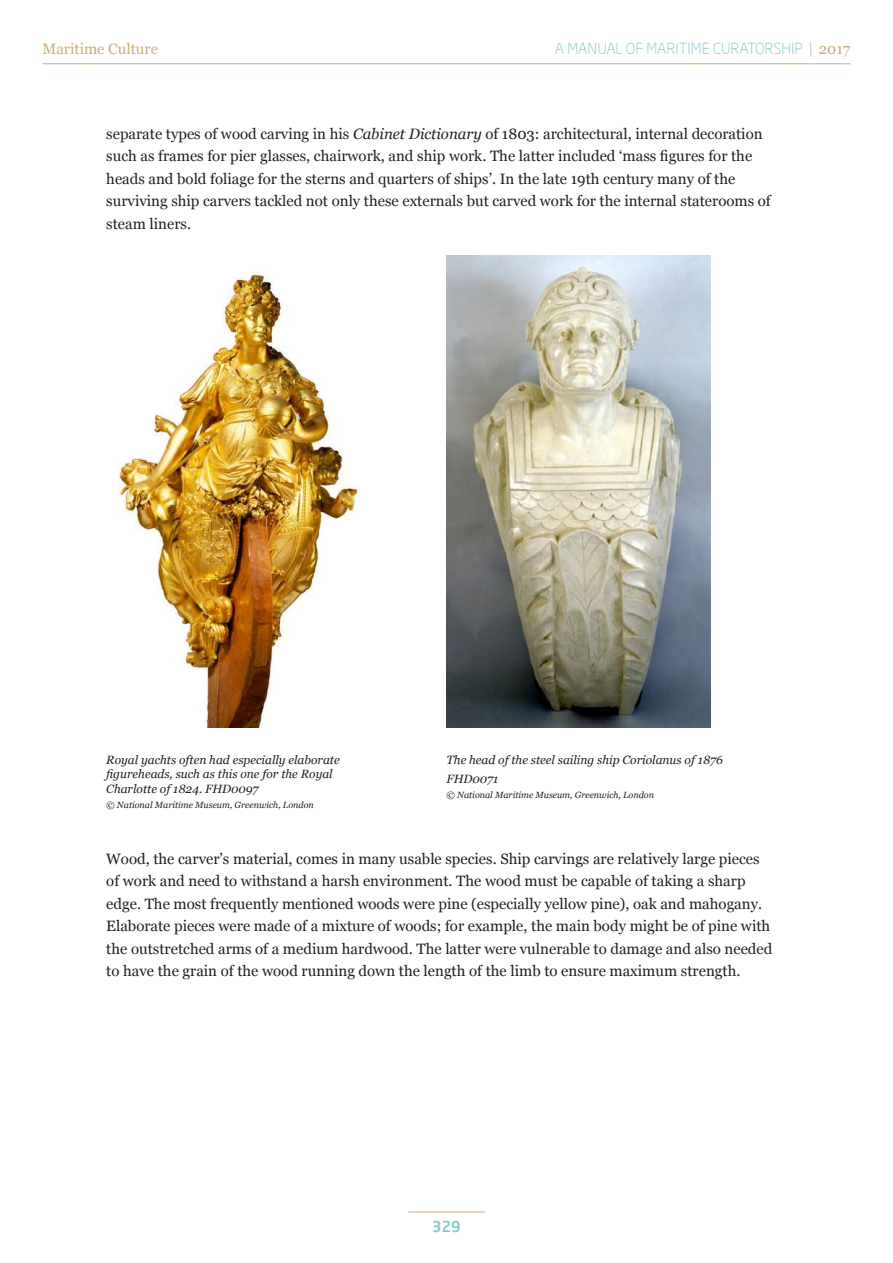
<style>
.page{position:relative;width:893px;height:1263px;background:#fff}
.page>*{position:absolute;margin:0;border:0;box-sizing:border-box;transform-origin:0 0}
.t1{font:15px/22.5px "Georgia";color:#231f20}
.t2{font:300 15px "Neo Sans Pro";color:#81c8cb}
.t3{font:15px "Georgia";color:#caad7a}
.t4{font:500 15px "Neo Sans Pro";color:#81c8cb}
.t5{font:italic 12px/14.4px "Georgia";color:#231f20}
.t6{font:italic 9px "Georgia";color:#231f20}
.s1{color:#caad7a}
.s2{font-family:"Georgia";font-weight:400;color:#caad7a}
.s3{font-style:italic}
</style>
<div class="page">
<hr style="left:43px;top:63px;width:807px;height:1px;background:#caad7a">
<hr style="left:408px;top:1211px;width:77px;height:1px;background:#caad7a">
<img style="left:117px;top:268px;width:243px;height:459px">
<img style="left:446px;top:255px;width:264px;height:472px">
<p class="t3" style="left:43px;top:40px;width:117px">Maritime Culture</p>
<p class="t2" style="left:555px;top:39px;width:297px">A MANUAL OF MARITIME CURATORSHIP <span class="s1">|</span> <span class="s2">2017</span></p>
<p class="t1" style="left:106px;top:123px;width:666px">separate types of wood carving in his <span class="s3">Cabinet Dictionary</span> of 1803: architectural, internal decoration such as frames for pier glasses, chairwork, and ship work. The latter included ‘mass figures for the heads and bold foliage for the sterns and quarters of ships’. In the late 19th century many of the surviving ship carvers tackled not only these externals but carved work for the internal staterooms of steam liners.</p>
<p class="t5" style="left:106px;top:753px;width:235px">Royal yachts often had especially elaborate figureheads, such as this one for the Royal<br>Charlotte of 1824. FHD0097</p>
<p class="t6" style="left:106px;top:799px;width:209px">© National Maritime Museum, Greenwich, London</p>
<p class="t5" style="left:446px;top:751px;width:278px;line-height:18.6px">The head of the steel sailing ship Coriolanus of 1876<br>FHD0071</p>
<p class="t6" style="left:446px;top:789px;width:209px">© National Maritime Museum, Greenwich, London</p>
<p class="t1" style="left:106px;top:847px;width:668px">Wood, the carver’s material, comes in many usable species. Ship carvings are relatively large pieces of work and need to withstand a harsh environment. The wood must be capable of taking a sharp edge. The most frequently mentioned woods were pine (especially yellow pine), oak and mahogany.<br>Elaborate pieces were made of a mixture of woods; for example, the main body might be of pine with the outstretched arms of a medium hardwood. The latter were vulnerable to damage and also needed to have the grain of the wood running down the length of the limb to ensure maximum strength.</p>
<p class="t4" style="left:432px;top:1217px;width:30px">329</p>
</div>
